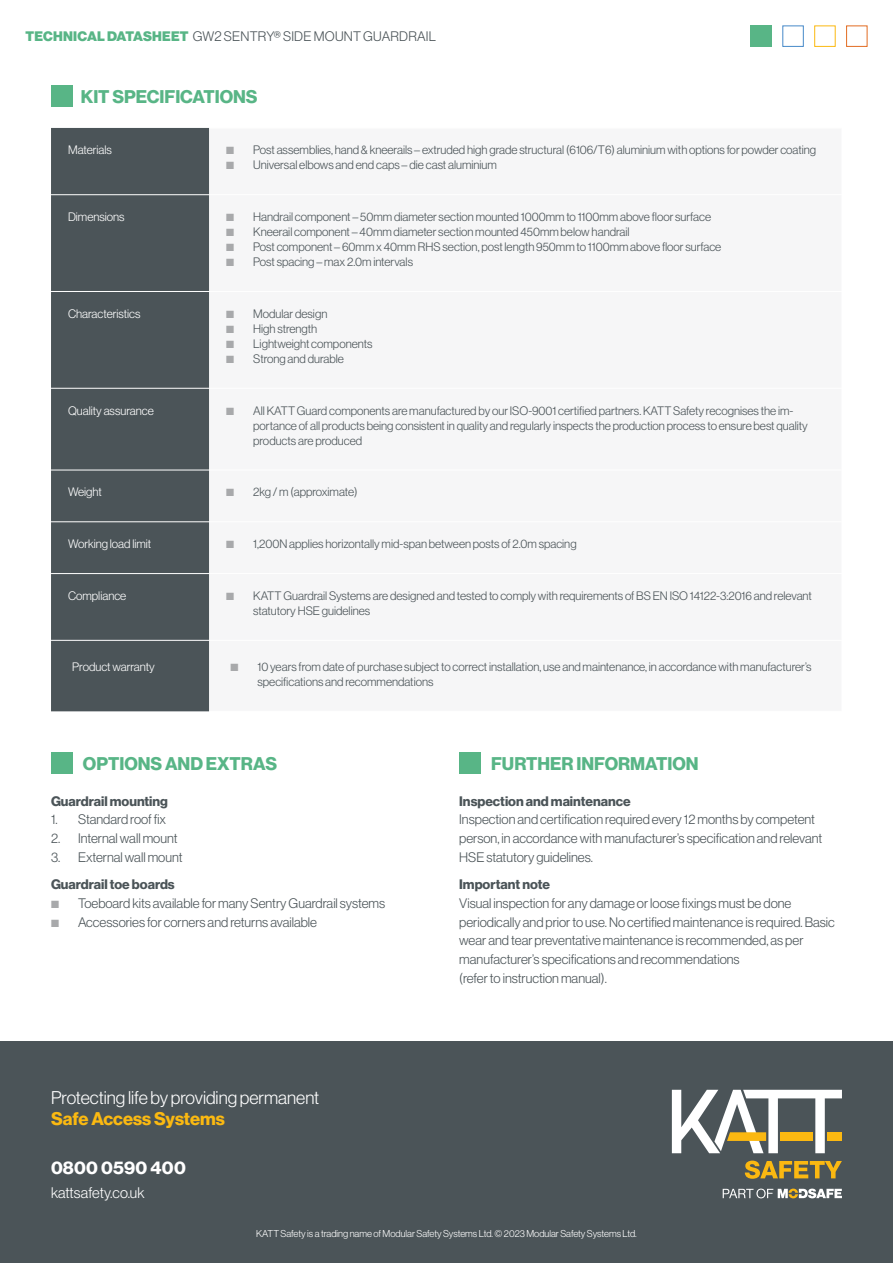
<style>
.page{position:relative;width:893px;height:1263px;background:#fff}
.page>*{position:absolute;margin:0;border:0;box-sizing:border-box;transform-origin:0 0}
.t1{font:18px "N Haas Grotesk DS Pro 75 Bd";color:#58b586}
.t2{font:18px "N Haas Grotesk DS Pro 45 Lt";color:#fff}
.t3{font:18px "N Haas Grotesk DS Pro 75 Bd";color:#fbb911}
.t4{font:18px "N Haas Grotesk DS Pro 75 Bd";letter-spacing:.01em;color:#fff}
.t5{font:15px "N Haas Grotesk DS Pro 45 Lt";color:#fff}
.t6{font:13.5px/18.8px "N Haas Grotesk DS Pro 45 Lt";color:#4b5458}
.t7{font:13.5px "N Haas Grotesk DS Pro 75 Bd";color:#4b5458}
.t8{font:12px/15px "N Haas Grotesk DS Pro 45 Lt";color:#4b5458}
.t9{font:12px "N Haas Grotesk DS Pro 45 Lt";color:#fff}
.t10{font:9.75px "N Haas Grotesk DS Pro 45 Lt";color:#fff}
.s1{font-family:"N Haas Grotesk DS Pro 95 Blk";color:#58b586}
.s2{color:#a8a9ab}
</style>
<div class="page">
<div style="left:750px;top:26px;width:22px;height:21px;background:#58b586"></div>
<div style="left:782px;top:26px;width:22px;height:21px;border:1px solid #4689c8"></div>
<div style="left:814px;top:26px;width:22px;height:21px;border:1px solid #fbb911"></div>
<div style="left:846px;top:26px;width:21px;height:21px;border:1px solid #e26c22"></div>
<div style="left:51px;top:85px;width:21px;height:21px;background:#58b586"></div>
<div style="left:51px;top:128px;width:158px;height:583px;background:#4b5458"></div>
<hr style="left:51px;top:194px;width:158px;height:1px;background:#fff">
<hr style="left:51px;top:291px;width:158px;height:1px;background:#fff">
<hr style="left:51px;top:388px;width:158px;height:1px;background:#fff">
<hr style="left:51px;top:470px;width:158px;height:1px;background:#fff">
<hr style="left:51px;top:521px;width:158px;height:1px;background:#fff">
<hr style="left:51px;top:573px;width:158px;height:1px;background:#fff">
<hr style="left:51px;top:640px;width:158px;height:1px;background:#fff">
<div style="left:51px;top:753px;width:21px;height:21px;background:#58b586"></div>
<div style="left:459px;top:753px;width:21px;height:21px;background:#58b586"></div>
<div style="left:0;top:1042px;width:893px;height:221px;background:#4b5458"></div>
<svg style="left:672px;top:1090px;width:170px;height:63px"></svg>
<div style="left:780px;top:1132px;width:33px;height:9px;background:#fbb811"></div>
<div style="left:827px;top:1132px;width:15px;height:9px;background:#fbb811"></div>
<svg style="left:745px;top:1160px;width:97px;height:19px"></svg>
<svg style="left:723px;top:1188px;width:119px;height:10px"></svg>
<p class="t6" style="left:26px;top:27px;width:412px"><span class="s1">TECHNICAL DATASHEET</span> GW2 SENTRY® SIDE MOUNT GUARDRAIL</p>
<h1 class="t1" style="left:81px;top:86px;width:178px">KIT SPECIFICATIONS</h1>
<p class="t9" style="left:68px;top:143px;width:45px">Materials</p>
<p class="t8" style="left:226px;top:142px;width:591px"><span class="s2">■</span> Post assemblies, hand &amp; kneerails – extruded high grade structural (6106/T6) aluminium with options for powder coating</p>
<p class="t8" style="left:226px;top:157px;width:272px"><span class="s2">■</span> Universal elbows and end caps – die cast aluminium</p>
<p class="t9" style="left:68px;top:210px;width:58px">Dimensions</p>
<p class="t8" style="left:226px;top:209px;width:486px"><span class="s2">■</span> Handrail component – 50mm diameter section mounted 1000mm to 1100mm above floor surface</p>
<p class="t8" style="left:226px;top:224px;width:405px"><span class="s2">■</span> Kneerail component – 40mm diameter section mounted 450mm below handrail</p>
<p class="t8" style="left:226px;top:239px;width:497px"><span class="s2">■</span> Post component – 60mm x 40mm RHS section, post length 950mm to 1100mm above floor surface</p>
<p class="t8" style="left:226px;top:254px;width:188px"><span class="s2">■</span> Post spacing – max 2.0m intervals</p>
<p class="t9" style="left:68px;top:307px;width:74px">Characteristics</p>
<p class="t8" style="left:226px;top:306px;width:103px"><span class="s2">■</span> Modular design</p>
<p class="t8" style="left:226px;top:321px;width:93px"><span class="s2">■</span> High strength</p>
<p class="t8" style="left:226px;top:336px;width:148px"><span class="s2">■</span> Lightweight components</p>
<p class="t8" style="left:226px;top:351px;width:119px"><span class="s2">■</span> Strong and durable</p>
<p class="t9" style="left:68px;top:403px;width:87px">Quality assurance</p>
<p class="t8" style="left:253px;top:403px;width:556px;text-indent:-27px"><span class="s2">■</span> All KATT Guard components are manufactured by our ISO-9001 certified partners. KATT Safety recognises the im&shy;portance of all products being consistent in quality and regularly inspects the production process to ensure best quality products are produced</p>
<p class="t9" style="left:68px;top:485px;width:35px">Weight</p>
<p class="t8" style="left:226px;top:485px;width:133px"><span class="s2">■</span> 2kg / m (approximate)</p>
<p class="t9" style="left:68px;top:537px;width:85px">Working load limit</p>
<p class="t8" style="left:226px;top:536px;width:352px"><span class="s2">■</span> 1,200N applies horizontally mid-span between posts of 2.0m spacing</p>
<p class="t9" style="left:68px;top:589px;width:60px">Compliance</p>
<p class="t8" style="left:253px;top:588px;width:560px;text-indent:-27px"><span class="s2">■</span> KATT Guardrail Systems are designed and tested to comply with requirements of BS EN ISO 14122-3:2016 and relevant statutory HSE guidelines</p>
<p class="t9" style="left:72px;top:660px;width:84px">Product warranty</p>
<p class="t8" style="left:257px;top:659px;width:556px;text-indent:-27px"><span class="s2">■</span> 10 years from date of purchase subject to correct installation, use and maintenance, in accordance with manufacturer’s specifications and recommendations</p>
<h1 class="t1" style="left:83px;top:753px;width:196px">OPTIONS AND EXTRAS</h1>
<p class="t7" style="left:51px;top:793px;width:118px">Guardrail mounting</p>
<p class="t6" style="left:51px;top:810px;width:117px">1. Standard roof fix</p>
<p class="t6" style="left:51px;top:829px;width:128px">2. Internal wall mount</p>
<p class="t6" style="left:51px;top:848px;width:133px">3. External wall mount</p>
<p class="t7" style="left:51px;top:876px;width:125px">Guardrail toe boards</p>
<p class="t6" style="left:51px;top:894px;width:336px"><span class="s2">■</span> Toeboard kits available for many Sentry Guardrail systems</p>
<p class="t6" style="left:51px;top:912px;width:268px"><span class="s2">■</span> Accessories for corners and returns available</p>
<h1 class="t2" style="left:51px;top:1087px;width:270px">Protecting life by providing permanent</h1>
<h1 class="t3" style="left:51px;top:1108px;width:175px">Safe Access Systems</h1>
<h1 class="t4" style="left:51px;top:1157px;width:136px">0800 0590 400</h1>
<p class="t5" style="left:51px;top:1185px;width:95px">kattsafety.co.uk</p>
<h1 class="t1" style="left:491px;top:753px;width:209px">FURTHER INFORMATION</h1>
<p class="t7" style="left:459px;top:793px;width:173px">Inspection and maintenance</p>
<p class="t6" style="left:459px;top:810px;width:365px">Inspection and certification required every 12 months by competent person, in accordance with manufacturer’s specification and relevant<br>HSE statutory guidelines.</p>
<p class="t7" style="left:459px;top:876px;width:92px">Important note</p>
<p class="t6" style="left:459px;top:894px;width:377px">Visual inspection for any damage or loose fixings must be done periodically and prior to use. No certified maintenance is required. Basic wear and tear preventative maintenance is recommended, as per manufacturer’s specifications and recommendations<br>(refer to instruction manual).</p>
<p class="t10" style="left:256px;top:1228px;width:382px">KATT Safety is a trading name of Modular Safety Systems Ltd. © 2023 Modular Safety Systems Ltd.</p>
</div>
